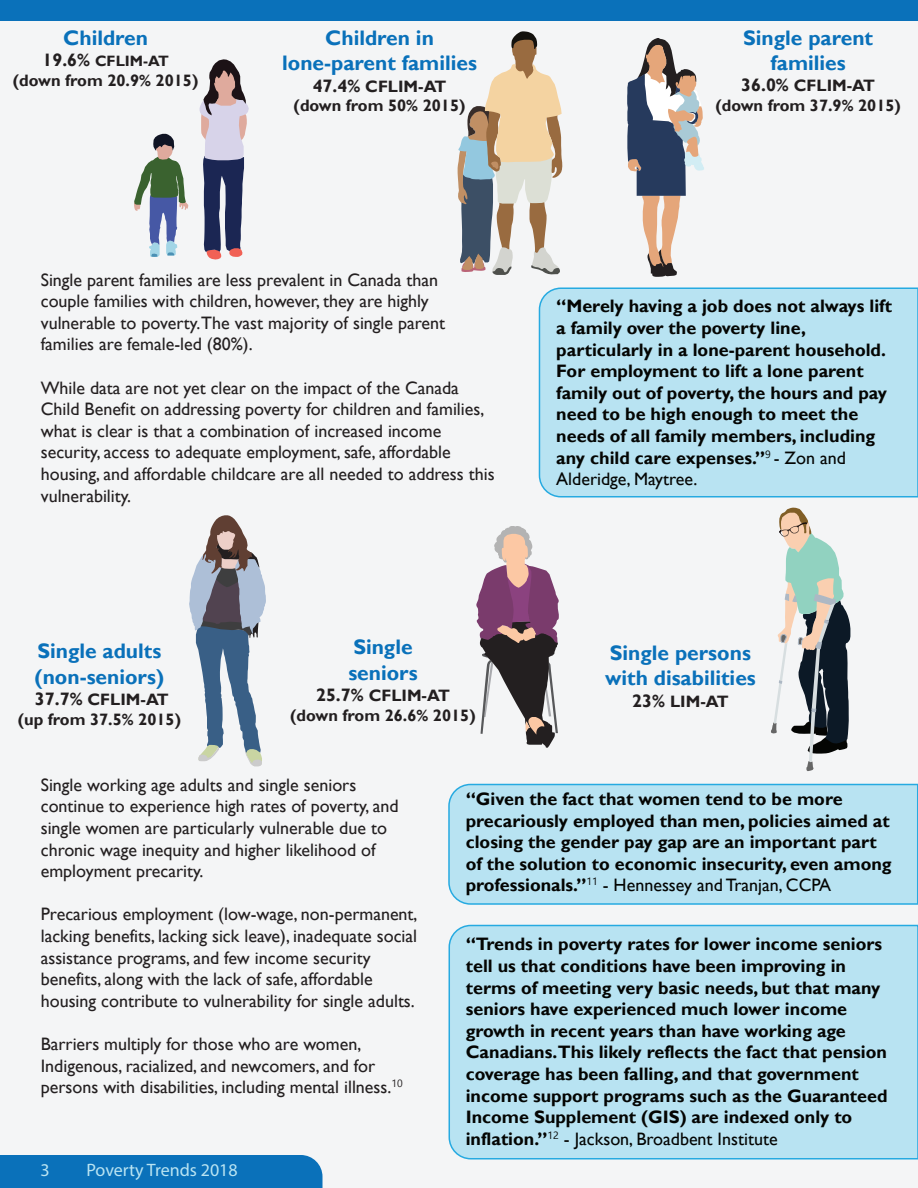
<style>
.page{position:relative;width:918px;height:1188px;background:#f4f5f6}
.page>*{position:absolute;margin:0;border:0;box-sizing:border-box;transform-origin:0 0}
.t1{font:700 21px/25.2px "Gill Sans";color:#0a71ba}
.t2{font:18px/21.6px "Gill Sans";color:#231f20}
.t3{font:700 18px/21.6px "Gill Sans";color:#040503}
.t4{font:18px "Myriad Pro";color:#b9e4f2}
.t5{font:700 16.5px/19.8px "Gill Sans";color:#231f20;text-align:center}
.t6{font:700 15px "Gill Sans";color:#231f20}
.s1{font-size:18px}
.s2{font-weight:400}
</style>
<div class="page">
<div style="left:0;top:1155px;width:322px;height:33px;background:#0a71ba"></div>
<div style="left:538px;top:287px;width:380px;height:211px;background:#b8e3f2"></div>
<div style="left:448px;top:783px;width:470px;height:122px;background:#b8e3f2"></div>
<div style="left:448px;top:924px;width:470px;height:236px;background:#b8e3f2"></div>
<svg style="left:627px;top:38px;width:77px;height:239px"></svg>
<svg style="left:134px;top:134px;width:54px;height:123px"></svg>
<svg style="left:200px;top:59px;width:49px;height:201px"></svg>
<svg style="left:189px;top:515px;width:77px;height:251px"></svg>
<svg style="left:476px;top:526px;width:83px;height:222px"></svg>
<svg style="left:771px;top:508px;width:79px;height:263px"></svg>
<div style="left:0;top:0;width:918px;height:20px;background:#0a71ba"></div>
<svg style="left:458px;top:31px;width:104px;height:244px"></svg>
<p class="t1" style="left:63px;top:25px;width:86px">Children</p>
<p class="t6" style="left:42px;top:52px;width:128px"><span class="s1">19.6%</span> CFLIM-AT</p>
<p class="t5" style="left:13px;top:71px;width:187px">(down from 20.9% 2015)</p>
<p class="t1" style="left:282px;top:26px;width:196px;text-align:center">Children in lone-parent families</p>
<p class="t5" style="left:294px;top:77px;width:173px"><span class="s1">47.4%</span> CFLIM-AT (down from 50% 2015)</p>
<p class="t1" style="left:743px;top:25px;width:131px;text-align:center">Single parent families</p>
<p class="t5" style="left:715px;top:76px;width:187px"><span class="s1">36.0%</span> CFLIM-AT (down from 37.9% 2015)</p>
<p class="t2" style="left:41px;top:269px;width:406px">Single parent families are less prevalent in Canada than couple families with children, however, they are highly vulnerable to poverty.The vast majority of single parent families are female-led (80%).</p>
<p class="t2" style="left:41px;top:377px;width:455px">While data are not yet clear on the impact of the Canada Child Benefit on addressing poverty for children and families, what is clear is that a combination of increased income security, access to adequate employment, safe, affordable housing, and affordable childcare are all needed to address this vulnerability.</p>
<p class="t1" style="left:35px;top:639px;width:131px">Single adults (non-seniors)</p>
<p class="t5" style="left:18px;top:690px;width:165px"><span class="s1">37.7%</span> CFLIM-AT (up from 37.5% 2015)</p>
<p class="t1" style="left:348px;top:635px;width:71px">Single seniors</p>
<p class="t5" style="left:290px;top:686px;width:187px"><span class="s1">25.7%</span> CFLIM-AT (down from 26.6% 2015)</p>
<p class="t3" style="left:556px;top:296px;width:337px">“Merely having a job does not always lift a family over the poverty line, particularly in a lone-parent household.<br>For employment to lift a lone parent family out of poverty, the hours and pay need to be high enough to meet the needs of all family members, including any child care expenses.”<sup>9</sup> <span class="s2">- Zon and Alderidge, Maytree.</span></p>
<p class="t1" style="left:605px;top:641px;width:152px">Single persons with disabilities</p>
<p class="t5" style="left:632px;top:692px;width:98px"><span class="s1">23%</span> LIM-AT</p>
<p class="t2" style="left:41px;top:774px;width:359px">Single working age adults and single seniors continue to experience high rates of poverty, and single women are particularly vulnerable due to chronic wage inequity and higher likelihood of employment precarity.</p>
<p class="t2" style="left:41px;top:904px;width:378px">Precarious employment (low-wage, non-permanent, lacking benefits, lacking sick leave), inadequate social assistance programs, and few income security benefits, along with the lack of safe, affordable housing contribute to vulnerability for single adults.</p>
<p class="t2" style="left:41px;top:1033px;width:363px">Barriers multiply for those who are women,<br>Indigenous, racialized, and newcomers, and for persons with disabilities, including mental illness.<sup>10</sup></p>
<p class="t4" style="left:41px;top:1159px;width:11px">3</p>
<p class="t4" style="left:86px;top:1159px;width:153px">Poverty Trends 2018</p>
<p class="t3" style="left:466px;top:789px;width:427px">“Given the fact that women tend to be more precariously employed than men, policies aimed at closing the gender pay gap are an important part of the solution to economic insecurity, even among professionals.”<sup>11</sup> <span class="s2">- Hennessey and Tranjan, CCPA</span></p>
<p class="t3" style="left:466px;top:934px;width:423px">“Trends in poverty rates for lower income seniors tell us that conditions have been improving in terms of meeting very basic needs, but that many seniors have experienced much lower income growth in recent years than have working age Canadians.This likely reflects the fact that pension coverage has been falling, and that government income support programs such as the Guaranteed Income Supplement (GIS) are indexed only to inflation.”<sup>12</sup> <span class="s2">- Jackson, Broadbent Institute</span></p>
</div>
